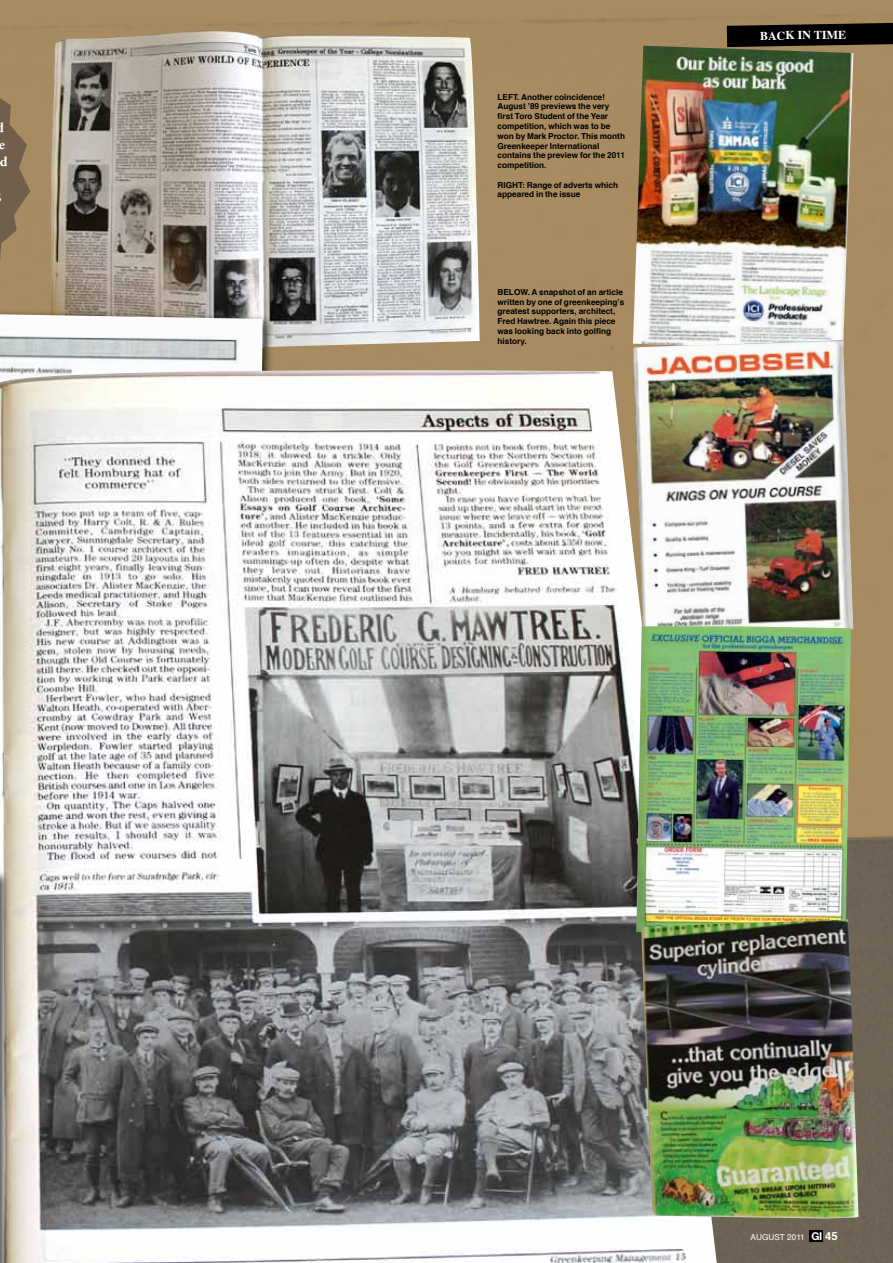
<style>
.page{position:relative;width:893px;height:1263px;background:#fff}
.page>*{position:absolute;margin:0;border:0;box-sizing:border-box;transform-origin:0 0}
.t1{font:700 12px "Times";color:#fff}
.t2{font:700 8.25px/9.8px "Helvetica";color:#000}
.t3{font:8.25px "Helvetica";color:#fff}
.s1{font-family:"Helvetica Neue";font-weight:700;font-size:10.8px}
.s2{font-weight:700;font-size:11.25px}
</style>
<div class="page">
<img style="left:0;top:0;width:893px;height:1263px">
<svg style="left:727px;top:23px;width:166px;height:24px;background:#0f0c08"></svg>
<img style="left:46px;top:31px;width:434px;height:320px">
<img style="left:0;top:314px;width:263px;height:56px">
<img style="left:0;top:370px;width:717px;height:893px">
<div style="left:0;top:869px;width:11px;height:394px;background:#000;opacity:.75"></div>
<img style="left:633px;top:46px;width:220px;height:294px">
<img style="left:633px;top:340px;width:220px;height:296px">
<img style="left:636px;top:626px;width:215px;height:308px">
<img style="left:641px;top:919px;width:217px;height:299px">
<div style="left:809px;top:1230px;width:14px;height:11px;background:#000"></div>
<svg style="left:0;top:98px;width:30px;height:164px;background:#8a7354"></svg>
<p class="t2" style="left:497px;top:92px;width:129px">Left. Another coincidence!<br>August ’89 previews the very first Toro Student of the Year competition, which was to be won by Mark Proctor. This month<br>Greenkeeper International contains the preview for the 2011 competition.</p>
<p class="t2" style="left:497px;top:180px;width:6px">Righ</p>
<p class="t2" style="left:497px;top:180px;width:122px;text-indent:21px">t: Range of adverts which appeared in the issue</p>
<p class="t2" style="left:497px;top:287px;width:128px">Below. A snapshot of an article written by one of greenkeeping’s greatest supporters, architect,<br>Fred Hawtree. Again this piece was looking back into golfing history.</p>
<h1 class="t1" style="left:760px;top:24px;width:87px;rotate:-1deg">BACK IN TIME</h1>
<p class="t3" style="left:751px;top:1231px;width:89px">AUGUST 2011 <span class="s1">GI</span> <span class="s2">45</span></p>
</div>
